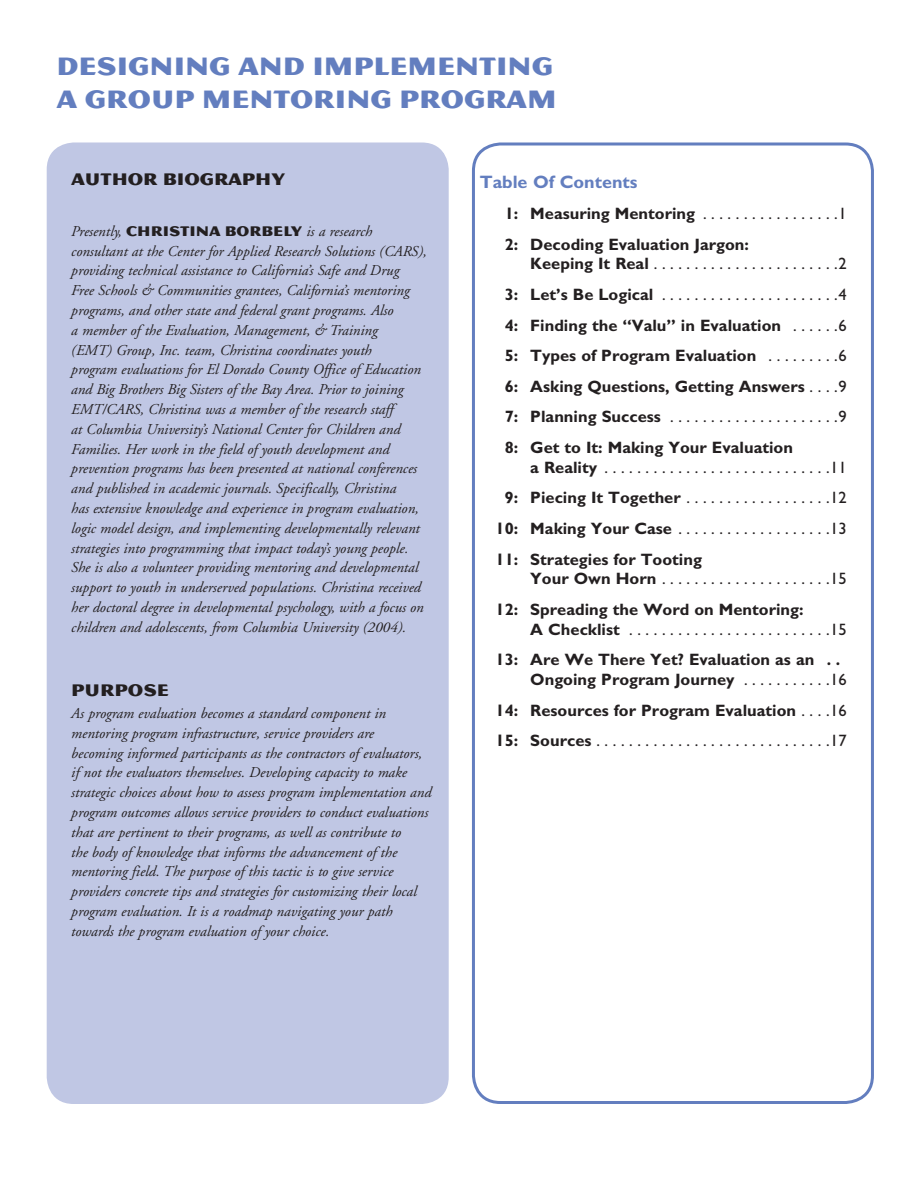
<style>
.page{position:relative;width:918px;height:1188px;background:#fff}
.page>*{position:absolute;margin:0;border:0;box-sizing:border-box;transform-origin:0 0}
.headline{font:27px/33px "Magnesium MVB";color:#637ebf}
.sub_2{font:18px "Magnesium MVB";color:#231f20}
.sub_3{font:700 18px "M Gill Sans";color:#637ebf}
.body{font:700 16.5px/19.8px "M Gill Sans";color:#231f20}
.body-2{font:16.5px "M Gill Sans";color:#231f20}
.sub_2-2{font:italic 15px/19.8px "Adobe Garamond";color:#231f20}
.s1{font-family:"Magnesium MVB";font-style:normal}
.s2{font-weight:400}
.s3{font-weight:700}
</style>
<div class="page">
<div style="left:47px;top:142px;width:402px;height:962px;background:#c0c7e4"></div>
<svg style="left:472px;top:142px;width:402px;height:960px"></svg>
<p class="headline" style="left:56px;top:49px;width:502px">DESIGNING AND IMPLEMENTING<br>A GROUP MENTORING PROGRAM</p>
<p class="sub_2" style="left:71px;top:169px;width:215px">AUTHOR BIOGRAPHY</p>
<p class="sub_2-2" style="left:71px;top:222px;width:357px">Presently, <span class="s1">CHRISTINA BORBELY</span> is a research consultant at the Center for Applied Research Solutions (CARS), providing technical assistance to California’s Safe and Drug<br>Free Schools &amp; Communities grantees, California’s mentoring programs, and other state and federal grant programs. Also<br>a member of the Evaluation, Management, &amp; Training<br>(EMT) Group, Inc. team, Christina coordinates youth<br>program evaluations for El Dorado County Office of Education and Big Brothers Big Sisters of the Bay Area. Prior to joining EMT/CARS, Christina was a member of the research staff<br>at Columbia University’s National Center for Children and Families. Her work in the field of youth development and prevention programs has been presented at national conferences and published in academic journals. Specifically, Christina<br>has extensive knowledge and experience in program evaluation, logic model design, and implementing developmentally relevant strategies into programming that impact today’s young people.<br>She is also a volunteer providing mentoring and developmental support to youth in underserved populations. Christina received her doctoral degree in developmental psychology, with a focus on children and adolescents, from Columbia University (2004).</p>
<p class="sub_2" style="left:71px;top:679px;width:99px">PURPOSE</p>
<p class="sub_2-2" style="left:71px;top:704px;width:362px">As program evaluation becomes a standard component in mentoring program infrastructure, service providers are<br>becoming informed participants as the contractors of evaluators, if not the evaluators themselves. Developing capacity to make strategic choices about how to assess program implementation and program outcomes allows service providers to conduct evaluations that are pertinent to their programs, as well as contribute to<br>the body of knowledge that informs the advancement of the mentoring field. The purpose of this tactic is to give service providers concrete tips and strategies for customizing their local program evaluation. It is a roadmap navigating your path towards the program evaluation of your choice.</p>
<p class="sub_3" style="left:480px;top:172px;width:159px">Table Of Contents</p>
<p class="body" style="left:505px;top:203px;width:344px">1: Measuring Mentoring <span class="s2">. . . . . . . . . . . . . . . . .1</span></p>
<p class="body" style="left:530px;top:234px;width:318px;text-indent:-26px">2: Decoding Evaluation Jargon:<br>Keeping It Real <span class="s2">. . . . . . . . . . . . . . . . . . . . . . .2</span></p>
<p class="body-2" style="left:505px;top:285px;width:344px"><span class="s3">3: Let’s Be Logical</span> . . . . . . . . . . . . . . . . . . . . . .4</p>
<p class="body" style="left:505px;top:315px;width:344px">4: Finding the “Valu” in Evaluation <span class="s2">. . . . . .6</span></p>
<p class="body" style="left:505px;top:346px;width:344px">5: Types of Program Evaluation <span class="s2">. . . . . . . . .6</span></p>
<p class="body" style="left:505px;top:376px;width:344px">6: Asking Questions, Getting Answers <span class="s2">. . . .9</span></p>
<p class="body-2" style="left:505px;top:407px;width:344px"><span class="s3">7: Planning Success</span> . . . . . . . . . . . . . . . . . . . . .9</p>
<p class="body" style="left:530px;top:437px;width:318px;text-indent:-26px">8: Get to It: Making Your Evaluation<br>a Reality <span class="s2">. . . . . . . . . . . . . . . . . . . . . . . . . . . .11</span></p>
<p class="body-2" style="left:505px;top:488px;width:344px"><span class="s3">9: Piecing It Together</span> . . . . . . . . . . . . . . . . . .12</p>
<p class="body-2" style="left:496px;top:519px;width:353px"><span class="s3">10: Making Your Case</span> . . . . . . . . . . . . . . . . . . .13</p>
<p class="body" style="left:530px;top:549px;width:318px;text-indent:-35px">11: Strategies for Tooting<br>Your Own Horn <span class="s2">. . . . . . . . . . . . . . . . . . . . .15</span></p>
<p class="body" style="left:530px;top:599px;width:318px;text-indent:-35px">12: Spreading the Word on Mentoring:<br>A Checklist <span class="s2">. . . . . . . . . . . . . . . . . . . . . . . . .15</span></p>
<p class="body" style="left:530px;top:650px;width:318px;text-indent:-35px">13: Are We There Yet? Evaluation as an . .<br>Ongoing Program Journey <span class="s2">. . . . . . . . . . .16</span></p>
<p class="body" style="left:496px;top:700px;width:353px">14: Resources for Program Evaluation <span class="s2">. . . .16</span></p>
<p class="body-2" style="left:496px;top:731px;width:353px"><span class="s3">15: Sources</span> . . . . . . . . . . . . . . . . . . . . . . . . . . . . .17</p>
</div>
